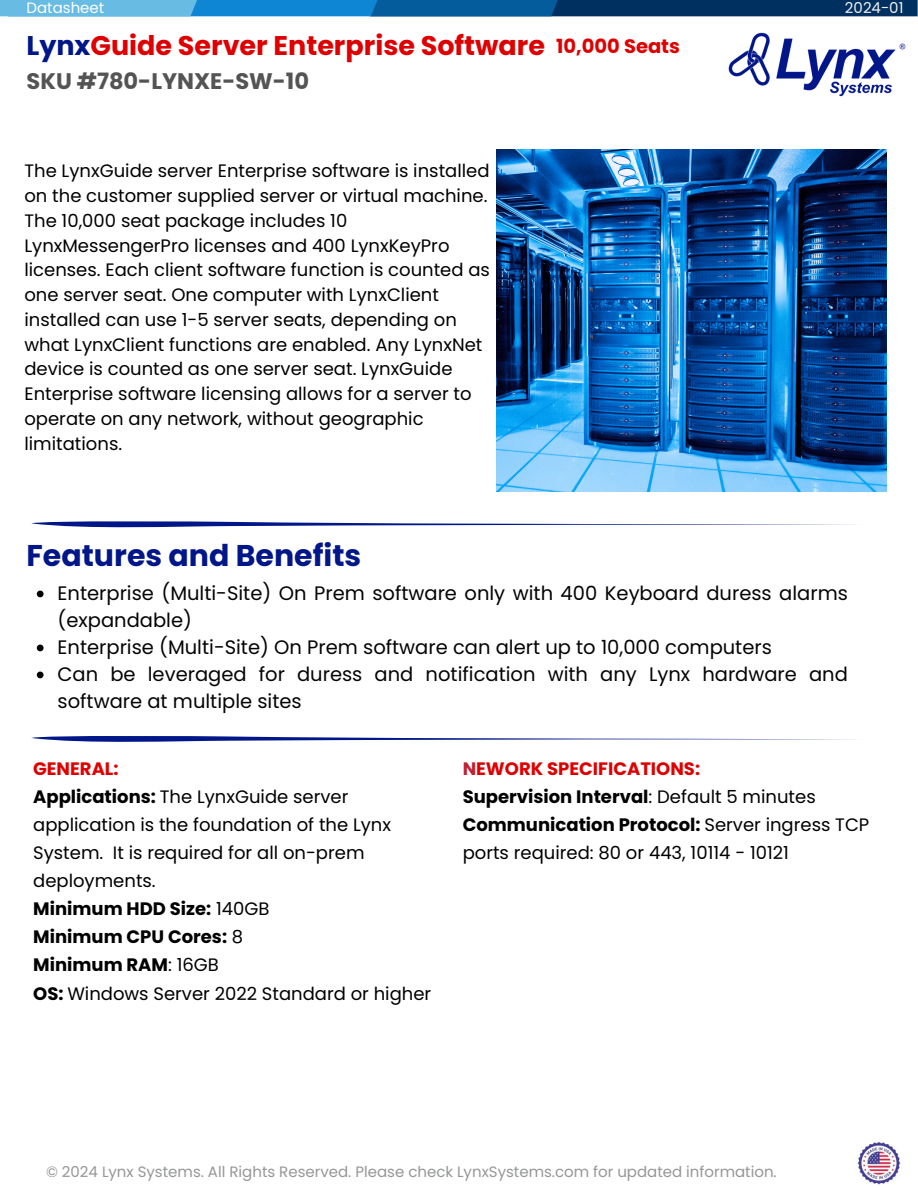
<style>
.page{position:relative;width:918px;height:1188px;background:#fff}
.page>*{position:absolute;margin:0;border:0;box-sizing:border-box;transform-origin:0 0}
.t1{font:700 30px "Poppins";color:#011689}
.t2{font:700 27px "Poppins";color:#df0101}
.t3{font:700 22.5px "Poppins";color:#545454}
.t4{font:19.5px/27px "Poppins";color:#040404}
.t5{font:700 19.5px "Poppins";color:#df0101}
.t6{font:18px/28.2px "Poppins";color:#000}
.t7{font:15px "Poppins";color:#959697}
.t8{font:15px "Poppins";color:#fff}
.t9{font:15px "Poppins";color:#f1f1f1}
.s1{color:#011689}
.s2{font-weight:700;color:#df0101}
.s3{font-weight:700}
.s4{font-weight:700;color:#c11f34}
</style>
<div class="page">
<img style="left:857px;top:1142px;width:44px;height:43px">
<svg style="left:31px;top:521px;width:823px;height:7px"></svg>
<img style="left:728px;top:32px;width:178px;height:65px">
<svg style="left:0;top:0;width:918px;height:16px;background:#19679e"></svg>
<svg style="left:31px;top:736px;width:823px;height:6px"></svg>
<svg style="left:37px;top:591px;width:7px;height:6px"></svg>
<svg style="left:37px;top:645px;width:7px;height:6px"></svg>
<svg style="left:37px;top:672px;width:7px;height:6px"></svg>
<img style="left:497px;top:149px;width:389px;height:342px">
<p class="t8" style="left:27px;top:-3px;width:79px">Datasheet</p>
<p class="t9" style="left:845px;top:-3px;width:60px">2024-01</p>
<p class="t2" style="left:27px;top:27px;width:520px"><span class="s1">Lynx</span>Guide Server Enterprise Software</p>
<p class="t3" style="left:27px;top:65px;width:284px">SKU #780-LYNXE-SW-10</p>
<p class="t5" style="left:556px;top:32px;width:125px">10,000 Seats</p>
<h3 class="t6" style="left:24px;top:159px;width:467px;line-height:24.8px">The LynxGuide server Enterprise software is installed on the customer supplied server or virtual machine.<br>The 10,000 seat package includes 10<br>LynxMessengerPro licenses and 400 LynxKeyPro licenses. Each client software function is counted as one server seat. One computer with LynxClient installed can use 1-5 server seats, depending on what LynxClient functions are enabled. Any LynxNet device is counted as one server seat. LynxGuide Enterprise software licensing allows for a server to operate on any network, without geographic limitations.</h3>
<p class="t1" style="left:27px;top:535px;width:336px">Features and Benefits</p>
<p class="t4" style="left:58px;top:579px;width:792px">Enterprise (Multi-Site) On Prem software only with 400 Keyboard duress alarms (expandable)<br>Enterprise (Multi-Site) On Prem software can alert up to 10,000 computers<br>Can be leveraged for duress and notification with any Lynx hardware and software at multiple sites</p>
<h2 class="t6" style="left:33px;top:754px;width:400px"><span class="s2">GENERAL:<br></span><span class="s3">Applications:</span> The LynxGuide server application is the foundation of the Lynx<br>System. It is required for all on-prem deployments.<br><span class="s3">Minimum HDD Size:</span> 140GB<br><span class="s3">Minimum CPU Cores:</span> 8<br><span class="s3">Minimum RAM</span>: 16GB<br><span class="s3">OS:</span> Windows Server 2022 Standard or higher</h2>
<h1 class="t6" style="left:463px;top:754px;width:408px"><span class="s4">N</span><span class="s2">EWORK SPECIFICATIONS:<br></span><span class="s3">Supervision Interval</span>: Default 5 minutes <span class="s3">Communication Protocol:</span> Server ingress TCP ports required: 80 or 443, 10114 - 10121</h1>
<h3 class="t7" style="left:46px;top:1161px;width:732px">© 2024 Lynx Systems. All Rights Reserved. Please check LynxSystems.com for updated information.</h3>
</div>
